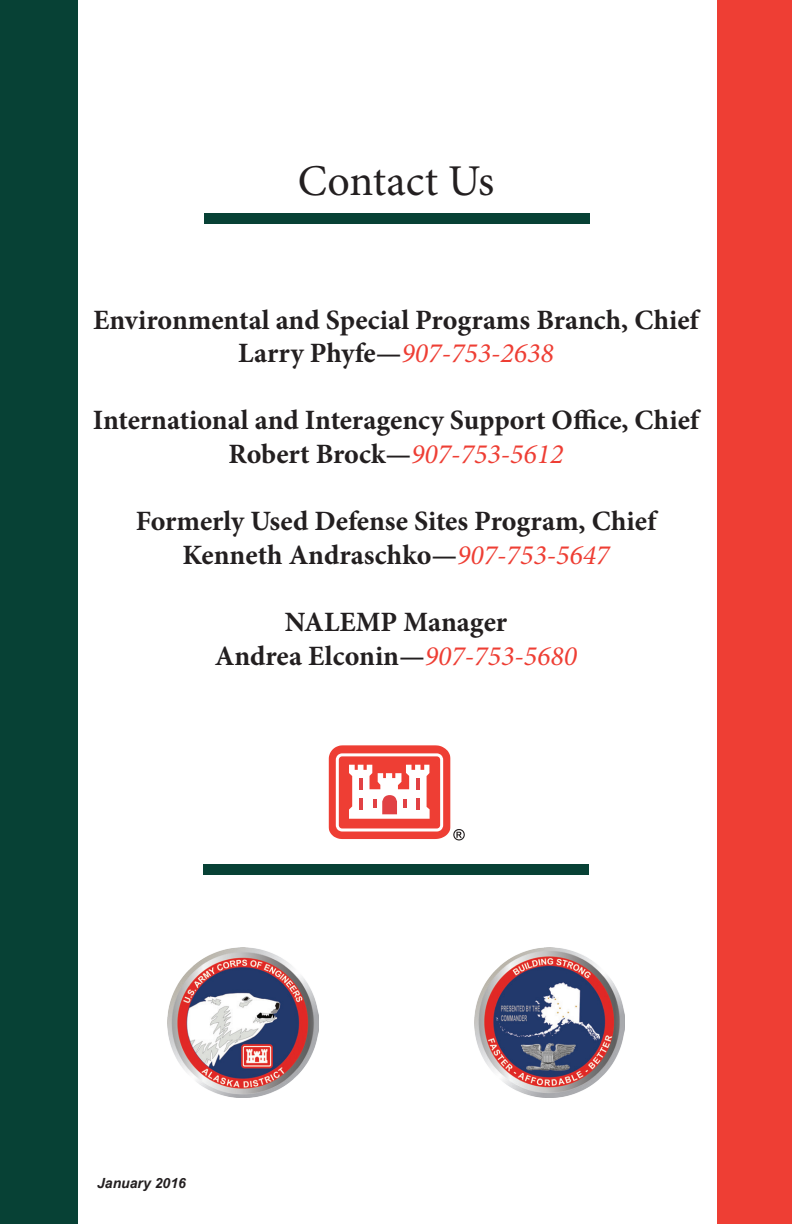
<style>
.page{position:relative;width:792px;height:1224px;background:#fff}
.page>*{position:absolute;margin:0;border:0;box-sizing:border-box;transform-origin:0 0}
.t1{font:44px "Minion Pro";color:#231f20}
.t2{font:700 28px/33.6px "Minion Pro";color:#231f20;text-align:center}
.t3{font:italic 700 14px "Arial";color:#231f20}
.s1{font-weight:400;font-style:italic;color:#ee3e34}
</style>
<div class="page">
<div style="left:204px;top:213px;width:385px;height:10px;background:#074135"></div>
<svg style="left:329px;top:745px;width:136px;height:95px"></svg>
<div style="left:203px;top:865px;width:386px;height:10px;background:#074135"></div>
<img style="left:474px;top:947px;width:151px;height:151px">
<img style="left:168px;top:947px;width:150px;height:151px">
<div style="left:718px;top:0;width:74px;height:1224px;background:#ee3e34"></div>
<div style="left:0;top:0;width:78px;height:1224px;background:#074135"></div>
<p class="t1" style="left:298px;top:151px;width:198px">Contact Us</p>
<p class="t2" style="left:93px;top:302px;width:607px">Environmental and Special Programs Branch, Chief<br>Larry Phyfe—<span class="s1">907-753-2638</span></p>
<p class="t2" style="left:93px;top:403px;width:608px">International and Interagency Support Office, Chief</p>
<p class="t2" style="left:228px;top:437px;width:337px">Robert Brock—<span class="s1">907-753-5612</span></p>
<p class="t2" style="left:136px;top:504px;width:522px">Formerly Used Defense Sites Program, Chief</p>
<p class="t2" style="left:183px;top:538px;width:428px">Kenneth Andraschko—<span class="s1">907-753-5647</span></p>
<p class="t2" style="left:285px;top:605px;width:224px">NALEMP Manager</p>
<p class="t2" style="left:215px;top:638px;width:364px">Andrea Elconin—<span class="s1">907-753-5680</span></p>
<p class="t3" style="left:97px;top:1174px;width:90px">January 2016</p>
</div>
